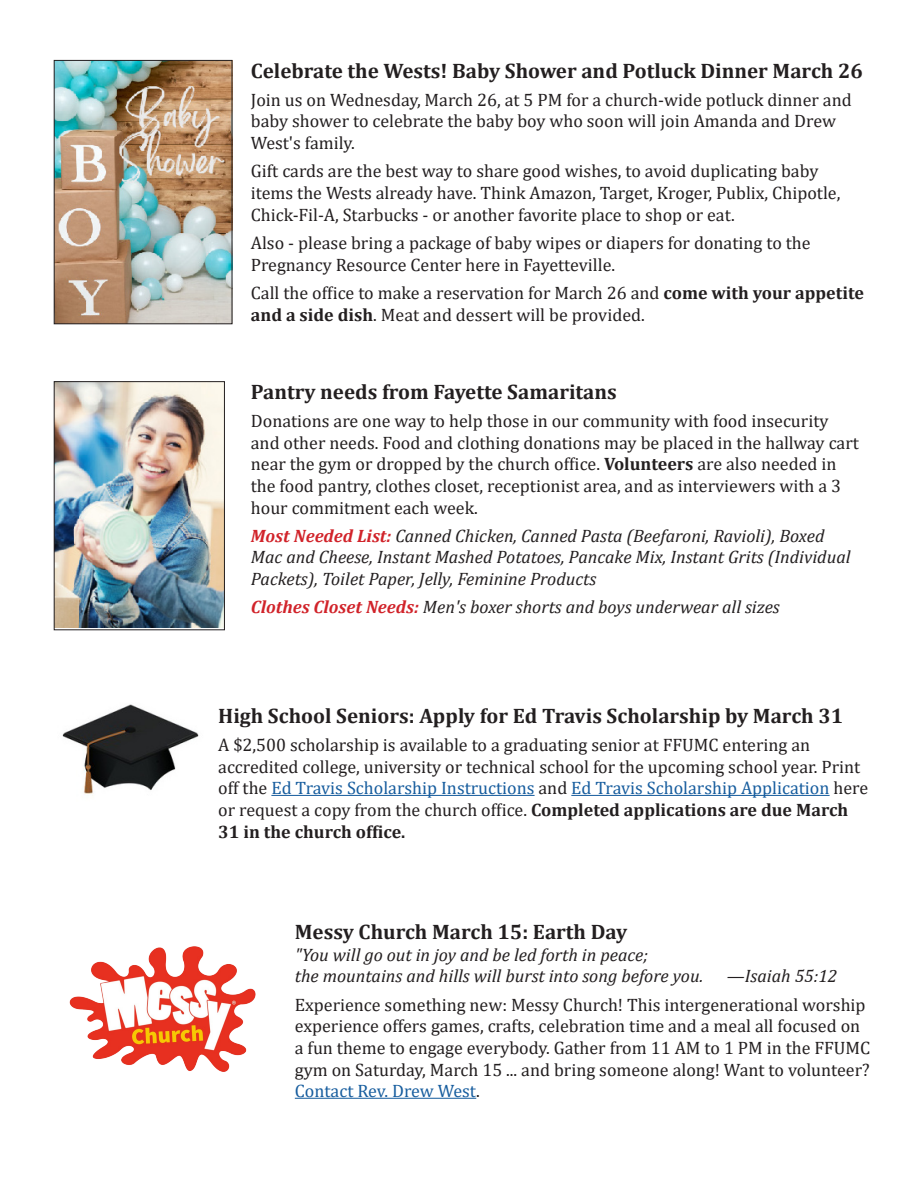
<style>
.page{position:relative;width:918px;height:1188px;background:#fff}
.page>*{position:absolute;margin:0;border:0;box-sizing:border-box;transform-origin:0 0}
.t1{font:700 21px "Cambria";color:#231f20}
.t2{font:18px/21.6px "Cambria";color:#231f20}
.t3{font:italic 18px/21.6px "Cambria";color:#231f20}
.s1{font-weight:700}
.s2{font-weight:700;color:#d1232a}
.s3{color:#175d9e}
</style>
<div class="page">
<img style="left:56px;top:62px;width:174px;height:260px">
<div style="left:54px;top:60px;width:178px;height:264px;border:1px solid #231f20"></div>
<img style="left:56px;top:383px;width:167px;height:245px">
<div style="left:54px;top:381px;width:171px;height:249px;border:1px solid #231f20"></div>
<hr style="left:271px;top:795px;width:264px;height:1px;background:#175d9e">
<hr style="left:571px;top:795px;width:259px;height:1px;background:#175d9e">
<img style="left:62px;top:704px;width:137px;height:90px">
<hr style="left:295px;top:1098px;width:181px;height:1px;background:#175d9e">
<img style="left:69px;top:946px;width:187px;height:126px">
<p class="t1" style="left:251px;top:56px;width:614px">Celebrate the Wests! Baby Shower and Potluck Dinner March 26</p>
<p class="t2" style="left:251px;top:89px;width:602px">Join us on Wednesday, March 26, at 5 PM for a church-wide potluck dinner and baby shower to celebrate the baby boy who soon will join Amanda and Drew<br>West's family.</p>
<p class="t2" style="left:251px;top:160px;width:591px">Gift cards are the best way to share good wishes, to avoid duplicating baby items the Wests already have. Think Amazon, Target, Kroger, Publix, Chipotle,<br>Chick-Fil-A, Starbucks - or another favorite place to shop or eat.</p>
<p class="t2" style="left:251px;top:232px;width:561px">Also - please bring a package of baby wipes or diapers for donating to the<br>Pregnancy Resource Center here in Fayetteville.</p>
<p class="t2" style="left:251px;top:282px;width:615px">Call the office to make a reservation for March 26 and <span class="s1">come with your appetite and a side dish</span>. Meat and dessert will be provided.</p>
<p class="t1" style="left:251px;top:377px;width:368px">Pantry needs from Fayette Samaritans</p>
<p class="t2" style="left:251px;top:410px;width:610px">Donations are one way to help those in our community with food insecurity and other needs. Food and clothing donations may be placed in the hallway cart near the gym or dropped by the church office. <span class="s1">Volunteers</span> are also needed in the food pantry, clothes closet, receptionist area, and as interviewers with a 3 hour commitment each week.</p>
<p class="t3" style="left:251px;top:524px;width:601px"><span class="s2">Most Needed List:</span> Canned Chicken, Canned Pasta (Beefaroni, Ravioli), Boxed<br>Mac and Cheese, Instant Mashed Potatoes, Pancake Mix, Instant Grits (Individual<br>Packets), Toilet Paper, Jelly, Feminine Products</p>
<p class="t3" style="left:251px;top:596px;width:530px"><span class="s2">Clothes Closet Needs:</span> Men's boxer shorts and boys underwear all sizes</p>
<p class="t1" style="left:218px;top:701px;width:627px">High School Seniors: Apply for Ed Travis Scholarship by March 31</p>
<p class="t2" style="left:218px;top:734px;width:652px">A $2,500 scholarship is available to a graduating senior at FFUMC entering an accredited college, university or technical school for the upcoming school year. Print off the <span class="s3">Ed Travis Scholarship Instructions</span> and <span class="s3">Ed Travis Scholarship Application</span> here or request a copy from the church office. <span class="s1">Completed applications are due March 31 in the church office.</span></p>
<p class="t1" style="left:295px;top:917px;width:334px">Messy Church March 15: Earth Day</p>
<p class="t3" style="left:295px;top:943px;width:355px">"You will go out in joy and be led forth in peace;</p>
<p class="t3" style="left:295px;top:965px;width:410px">the mountains and hills will burst into song before you.</p>
<p class="t3" style="left:727px;top:965px;width:112px">—Isaiah 55:12</p>
<p class="t2" style="left:295px;top:994px;width:577px">Experience something new: Messy Church! This intergenerational worship experience offers games, crafts, celebration time and a meal all focused on a fun theme to engage everybody. Gather from 11 AM to 1 PM in the FFUMC gym on Saturday, March 15 ... and bring someone along! Want to volunteer?<br><span class="s3">Contact Rev. Drew West</span>.</p>
</div>
